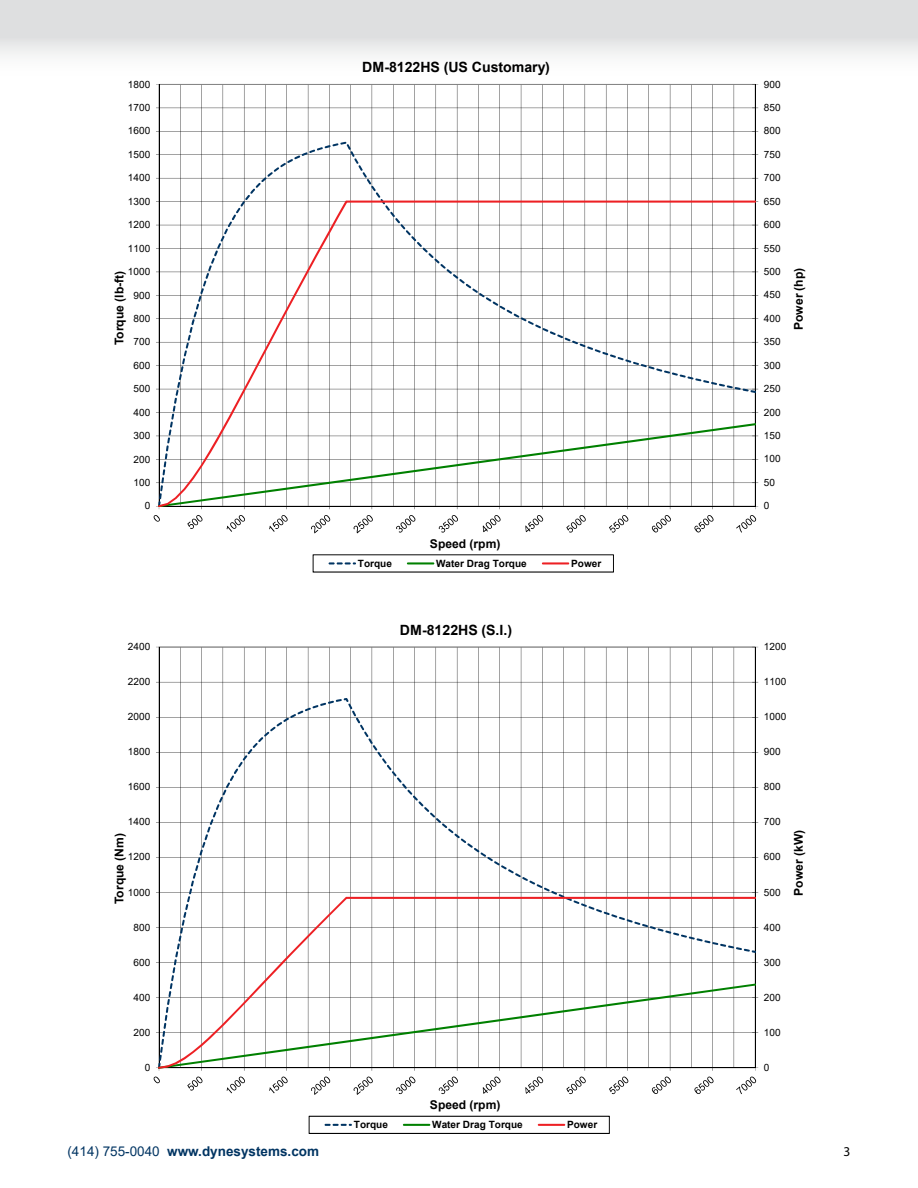
<style>
.page{position:relative;width:918px;height:1188px;background:#fff}
.page>*{position:absolute;margin:0;border:0;box-sizing:border-box;transform-origin:0 0}
.t1{font:700 14.1px "Arial";color:#000}
.t2{font:700 13.5px "Arial";color:#003462}
.t3{font:13.5px "Myriad Pro";color:#000}
.t4{font:700 12.15px "Arial";color:#000}
.t5{font:10.05px "Arial";color:#000}
.t6{font:700 10.05px "Arial";letter-spacing:.005em;color:#000}
.s1{font-weight:400}
</style>
<div class="page">
<div style="left:0;top:0;width:918px;height:78px;background:linear-gradient(to bottom,#d4d6d7,#fdfefd)"></div>
<svg style="left:160px;top:84px;width:595px;height:58px"></svg>
<hr style="left:755px;top:84px;width:1px;height:422px;background:#000">
<hr style="left:159px;top:84px;width:1px;height:422px;background:#000">
<svg style="left:160px;top:142px;width:596px;height:59px"></svg>
<svg style="left:159px;top:201px;width:597px;height:306px"></svg>
<svg style="left:154px;top:515px;width:6px;height:7px"></svg>
<svg style="left:187px;top:515px;width:16px;height:14px"></svg>
<svg style="left:227px;top:515px;width:18px;height:17px"></svg>
<svg style="left:269px;top:515px;width:19px;height:17px"></svg>
<svg style="left:311px;top:515px;width:19px;height:18px"></svg>
<svg style="left:353px;top:515px;width:20px;height:18px"></svg>
<svg style="left:396px;top:515px;width:19px;height:18px"></svg>
<svg style="left:439px;top:515px;width:19px;height:18px"></svg>
<svg style="left:483px;top:515px;width:18px;height:17px"></svg>
<svg style="left:525px;top:515px;width:18px;height:17px"></svg>
<svg style="left:566px;top:515px;width:20px;height:18px"></svg>
<svg style="left:609px;top:515px;width:19px;height:18px"></svg>
<svg style="left:652px;top:515px;width:19px;height:18px"></svg>
<svg style="left:694px;top:515px;width:20px;height:18px"></svg>
<svg style="left:736px;top:515px;width:20px;height:18px"></svg>
<svg style="left:313px;top:554px;width:301px;height:19px"></svg>
<hr style="left:407px;top:562px;width:27px;height:2px;background:#008000">
<hr style="left:542px;top:562px;width:27px;height:2px;background:#ed2024">
<svg style="left:160px;top:647px;width:595px;height:51px"></svg>
<hr style="left:755px;top:647px;width:1px;height:421px;background:#000">
<hr style="left:159px;top:647px;width:1px;height:421px;background:#000">
<hr style="left:159px;top:1068px;width:596px;height:1px;background:#000">
<svg style="left:160px;top:698px;width:596px;height:199px"></svg>
<svg style="left:159px;top:897px;width:597px;height:171px"></svg>
<svg style="left:154px;top:1077px;width:6px;height:6px"></svg>
<svg style="left:187px;top:1077px;width:16px;height:14px"></svg>
<svg style="left:227px;top:1077px;width:18px;height:16px"></svg>
<svg style="left:269px;top:1077px;width:19px;height:16px"></svg>
<svg style="left:311px;top:1077px;width:19px;height:18px"></svg>
<svg style="left:353px;top:1077px;width:20px;height:18px"></svg>
<svg style="left:396px;top:1077px;width:19px;height:17px"></svg>
<svg style="left:439px;top:1077px;width:19px;height:17px"></svg>
<svg style="left:483px;top:1077px;width:18px;height:17px"></svg>
<svg style="left:525px;top:1077px;width:18px;height:17px"></svg>
<svg style="left:566px;top:1077px;width:20px;height:17px"></svg>
<svg style="left:609px;top:1077px;width:19px;height:17px"></svg>
<svg style="left:652px;top:1077px;width:19px;height:17px"></svg>
<svg style="left:694px;top:1077px;width:20px;height:17px"></svg>
<svg style="left:736px;top:1077px;width:20px;height:17px"></svg>
<svg style="left:309px;top:1116px;width:301px;height:18px"></svg>
<hr style="left:403px;top:1124px;width:27px;height:2px;background:#008000">
<hr style="left:538px;top:1124px;width:27px;height:2px;background:#ed2024">
<p class="t1" style="left:362px;top:57px;width:189px">DM-8122HS (US Customary)</p>
<p class="t5" style="left:128px;top:77px;width:24px">1800</p>
<p class="t5" style="left:764px;top:77px;width:18px">900</p>
<p class="t5" style="left:128px;top:101px;width:24px">1700</p>
<p class="t5" style="left:764px;top:101px;width:18px">850</p>
<p class="t5" style="left:128px;top:124px;width:24px">1600</p>
<p class="t5" style="left:764px;top:124px;width:18px">800</p>
<p class="t5" style="left:128px;top:147px;width:24px">1500</p>
<p class="t5" style="left:764px;top:147px;width:18px">750</p>
<p class="t5" style="left:128px;top:171px;width:24px">1400</p>
<p class="t5" style="left:764px;top:171px;width:18px">700</p>
<p class="t5" style="left:128px;top:194px;width:24px">1300</p>
<p class="t5" style="left:764px;top:194px;width:18px">650</p>
<p class="t5" style="left:128px;top:218px;width:24px">1200</p>
<p class="t5" style="left:764px;top:218px;width:18px">600</p>
<p class="t5" style="left:128px;top:241px;width:24px">1100</p>
<p class="t5" style="left:764px;top:241px;width:18px">550</p>
<p class="t5" style="left:128px;top:265px;width:24px">1000</p>
<p class="t4" style="left:111px;top:345px;width:76px;rotate:-90deg">Torque (lb-ft)</p>
<p class="t5" style="left:134px;top:288px;width:18px">900</p>
<p class="t5" style="left:134px;top:311px;width:18px">800</p>
<p class="t5" style="left:134px;top:335px;width:18px">700</p>
<p class="t5" style="left:764px;top:265px;width:18px">500</p>
<p class="t5" style="left:764px;top:288px;width:18px">450</p>
<p class="t5" style="left:764px;top:311px;width:18px">400</p>
<p class="t5" style="left:764px;top:335px;width:18px">350</p>
<p class="t4" style="left:790px;top:330px;width:64px;rotate:-90deg">Power (hp)</p>
<p class="t5" style="left:134px;top:358px;width:18px">600</p>
<p class="t5" style="left:764px;top:358px;width:18px">300</p>
<p class="t5" style="left:134px;top:382px;width:18px">500</p>
<p class="t5" style="left:764px;top:382px;width:18px">250</p>
<p class="t5" style="left:134px;top:405px;width:18px">400</p>
<p class="t5" style="left:764px;top:405px;width:18px">200</p>
<p class="t5" style="left:134px;top:429px;width:18px">300</p>
<p class="t5" style="left:764px;top:429px;width:18px">150</p>
<p class="t5" style="left:134px;top:452px;width:18px">200</p>
<p class="t5" style="left:764px;top:452px;width:18px">100</p>
<p class="t5" style="left:134px;top:476px;width:18px">100</p>
<p class="t5" style="left:764px;top:475px;width:13px">50</p>
<p class="t5" style="left:145px;top:499px;width:7px">0</p>
<p class="t5" style="left:764px;top:499px;width:7px">0</p>
<p class="t4" style="left:430px;top:535px;width:72px">Speed (rpm)</p>
<p class="t6" style="left:358px;top:556px;width:36px">Torque</p>
<p class="t6" style="left:436px;top:556px;width:92px">Water Drag Torque</p>
<p class="t6" style="left:571px;top:556px;width:32px">Power</p>
<p class="t1" style="left:400px;top:620px;width:114px">DM-8122HS (S.I.)</p>
<p class="t5" style="left:128px;top:640px;width:24px">2400</p>
<p class="t5" style="left:764px;top:640px;width:24px">1200</p>
<p class="t5" style="left:128px;top:675px;width:24px">2200</p>
<p class="t5" style="left:764px;top:675px;width:24px">1100</p>
<p class="t5" style="left:128px;top:710px;width:24px">2000</p>
<p class="t5" style="left:764px;top:710px;width:24px">1000</p>
<p class="t5" style="left:128px;top:745px;width:24px">1800</p>
<p class="t5" style="left:764px;top:745px;width:18px">900</p>
<p class="t5" style="left:128px;top:780px;width:24px">1600</p>
<p class="t5" style="left:764px;top:780px;width:18px">800</p>
<p class="t5" style="left:128px;top:815px;width:24px">1400</p>
<p class="t5" style="left:764px;top:815px;width:18px">700</p>
<p class="t4" style="left:111px;top:904px;width:72px;rotate:-90deg">Torque (Nm)</p>
<p class="t5" style="left:128px;top:850px;width:24px">1200</p>
<p class="t5" style="left:128px;top:885px;width:24px">1000</p>
<p class="t5" style="left:764px;top:850px;width:18px">600</p>
<p class="t5" style="left:764px;top:885px;width:18px">500</p>
<p class="t4" style="left:790px;top:896px;width:67px;rotate:-90deg">Power (kW)</p>
<p class="t5" style="left:134px;top:920px;width:18px">800</p>
<p class="t5" style="left:764px;top:920px;width:18px">400</p>
<p class="t5" style="left:134px;top:955px;width:18px">600</p>
<p class="t5" style="left:764px;top:955px;width:18px">300</p>
<p class="t5" style="left:134px;top:990px;width:18px">400</p>
<p class="t5" style="left:764px;top:990px;width:18px">200</p>
<p class="t5" style="left:134px;top:1025px;width:18px">200</p>
<p class="t5" style="left:764px;top:1025px;width:18px">100</p>
<p class="t5" style="left:145px;top:1060px;width:7px">0</p>
<p class="t5" style="left:764px;top:1060px;width:7px">0</p>
<p class="t4" style="left:430px;top:1096px;width:72px">Speed (rpm)</p>
<p class="t6" style="left:354px;top:1117px;width:36px">Torque</p>
<p class="t6" style="left:432px;top:1117px;width:92px">Water Drag Torque</p>
<p class="t6" style="left:567px;top:1117px;width:32px">Power</p>
<h2 class="t2" style="left:68px;top:1142px;width:253px"><span class="s1">(414) 755-0040</span> www.dynesystems.com</h2>
<h2 class="t3" style="left:844px;top:1143px;width:8px">3</h2>
</div>
